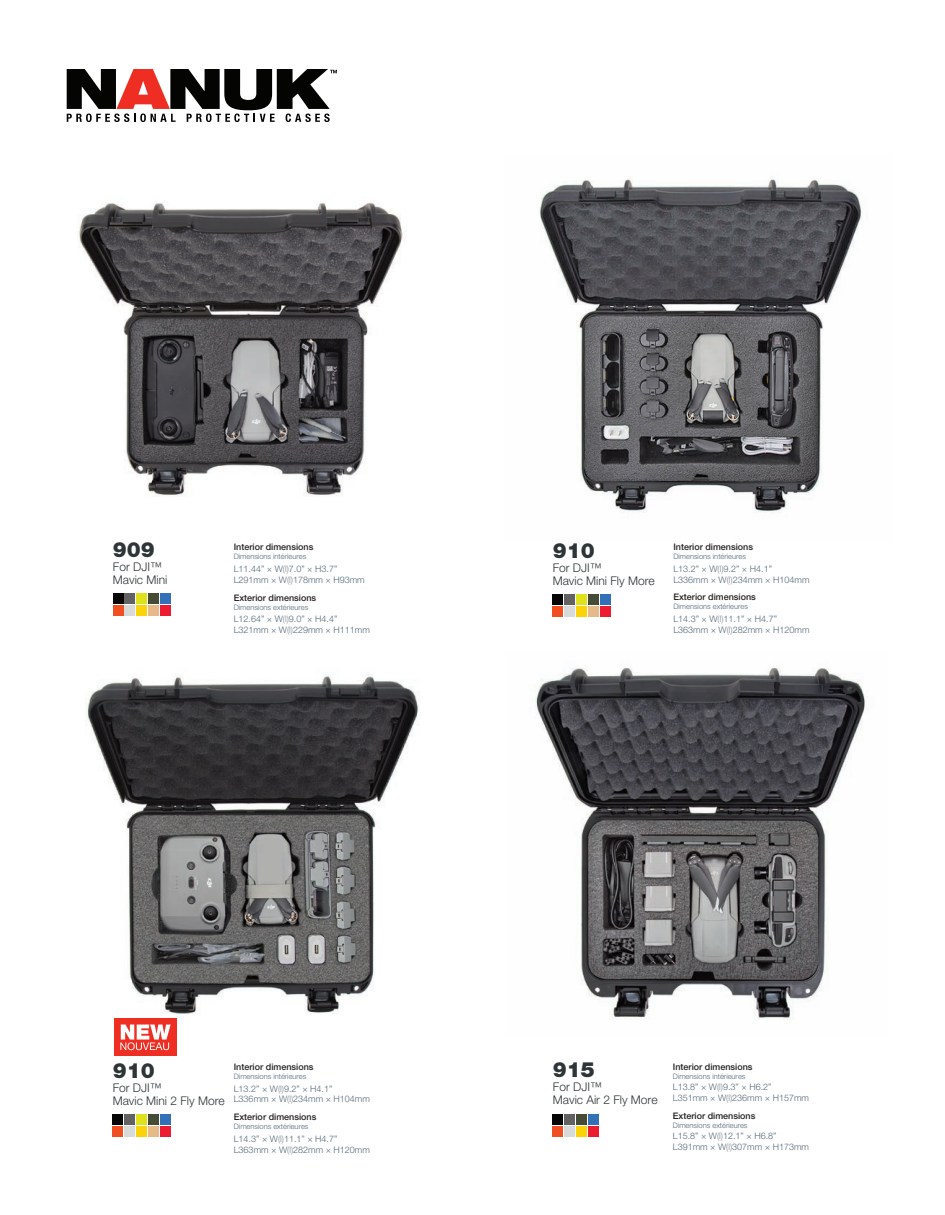
<style>
.page{position:relative;width:945px;height:1215px;background:#fff}
.page>*{position:absolute;margin:0;border:0;box-sizing:border-box;transform-origin:0 0}
.t1{font:900 21px "Helvetica Neue LT Std";color:#2e3537}
.t2{font:300 12px/13.5px "Helvetica Neue LT Std";color:#2e3537}
.t3{font:300 9px/10.8px "Helvetica Neue LT Std";color:#546a78}
.t4{font:500 9px "Helvetica Neue LT Std";color:#231f20}
.t5{font:300 7.5px "Helvetica Neue LT Std";color:#546a78}
.s1{color:#7f858a}
</style>
<div class="page">
<svg style="left:67px;top:69px;width:270px;height:53px"></svg>
<img style="left:539px;top:179px;width:323px;height:334px">
<div style="left:553px;top:594px;width:10px;height:11px;background:#040504"></div>
<div style="left:565px;top:594px;width:10px;height:11px;background:#626262"></div>
<div style="left:577px;top:594px;width:10px;height:11px;background:#dfe21a"></div>
<div style="left:588px;top:594px;width:11px;height:11px;background:#454b34"></div>
<div style="left:588px;top:606px;width:11px;height:11px;background:#e5ba88"></div>
<div style="left:553px;top:606px;width:10px;height:11px;background:#f04f22"></div>
<div style="left:565px;top:606px;width:10px;height:11px;background:#d7dad8"></div>
<div style="left:577px;top:606px;width:10px;height:11px;background:#fcd308"></div>
<div style="left:600px;top:594px;width:10px;height:11px;background:#3470b8"></div>
<div style="left:600px;top:606px;width:10px;height:11px;background:#ed1b32"></div>
<div style="left:553px;top:1115px;width:10px;height:10px;background:#040504"></div>
<div style="left:565px;top:1115px;width:10px;height:10px;background:#626262"></div>
<div style="left:577px;top:1115px;width:10px;height:10px;background:#454b34"></div>
<div style="left:577px;top:1127px;width:10px;height:10px;background:#fcd308"></div>
<div style="left:553px;top:1127px;width:10px;height:10px;background:#f04f22"></div>
<div style="left:565px;top:1127px;width:10px;height:10px;background:#d7dad8"></div>
<div style="left:588px;top:1115px;width:11px;height:10px;background:#3470b8"></div>
<div style="left:588px;top:1127px;width:11px;height:10px;background:#ed1b32"></div>
<div style="left:113px;top:1114px;width:10px;height:10px;background:#040504"></div>
<div style="left:125px;top:1114px;width:10px;height:10px;background:#626262"></div>
<div style="left:137px;top:1114px;width:10px;height:10px;background:#dfe21a"></div>
<div style="left:149px;top:1114px;width:10px;height:10px;background:#454b34"></div>
<div style="left:149px;top:1126px;width:10px;height:10px;background:#e5ba88"></div>
<div style="left:113px;top:1126px;width:10px;height:10px;background:#f04f22"></div>
<div style="left:125px;top:1126px;width:10px;height:10px;background:#d7dad8"></div>
<div style="left:137px;top:1126px;width:10px;height:10px;background:#fcd308"></div>
<div style="left:160px;top:1114px;width:10px;height:10px;background:#3470b8"></div>
<div style="left:160px;top:1126px;width:10px;height:10px;background:#ed1b32"></div>
<img style="left:79px;top:202px;width:324px;height:295px">
<img style="left:87px;top:674px;width:332px;height:345px">
<img style="left:535px;top:667px;width:332px;height:353px">
<div style="left:113px;top:593px;width:10px;height:10px;background:#040504"></div>
<div style="left:125px;top:593px;width:10px;height:10px;background:#626262"></div>
<div style="left:137px;top:593px;width:10px;height:10px;background:#dfe21a"></div>
<div style="left:149px;top:593px;width:10px;height:10px;background:#454b34"></div>
<div style="left:149px;top:605px;width:10px;height:10px;background:#e5ba88"></div>
<div style="left:113px;top:605px;width:10px;height:10px;background:#f04f22"></div>
<div style="left:125px;top:605px;width:10px;height:10px;background:#d7dad8"></div>
<div style="left:137px;top:605px;width:10px;height:10px;background:#fcd308"></div>
<div style="left:160px;top:593px;width:11px;height:10px;background:#3470b8"></div>
<div style="left:160px;top:605px;width:11px;height:10px;background:#ed1b32"></div>
<div style="left:114px;top:1019px;width:63px;height:37px;background:#ee2e22"></div>
<svg style="left:120px;top:1025px;width:51px;height:25px"></svg>
<h1 class="t1" style="left:113px;top:537px;width:44px">909</h1>
<h2 class="t2" style="left:113px;top:559px;width:56px">For DJI™<br>Mavic Mini</h2>
<p class="t4" style="left:234px;top:542px;width:81px">Interior dimensions</p>
<p class="t5" style="left:234px;top:552px;width:74px">Dimensions intérieures</p>
<p class="t3" style="left:234px;top:563px;width:133px">L11.44” × W<span class="s1">(l)</span>7.0” × H3.7”<br>L291mm × W<span class="s1">(l)</span>178mm × H93mm</p>
<p class="t4" style="left:234px;top:592px;width:84px">Exterior dimensions</p>
<p class="t5" style="left:234px;top:602px;width:76px">Dimensions extérieures</p>
<p class="t3" style="left:234px;top:614px;width:138px">L12.64” × W<span class="s1">(l)</span>9.0” × H4.4”<br>L321mm × W<span class="s1">(l)</span>229mm × H111mm</p>
<h1 class="t1" style="left:113px;top:1058px;width:44px">910</h1>
<h2 class="t2" style="left:113px;top:1080px;width:114px">For DJI™<br>Mavic Mini 2 Fly More</h2>
<p class="t4" style="left:234px;top:1061px;width:81px">Interior dimensions</p>
<p class="t5" style="left:234px;top:1072px;width:74px">Dimensions intérieures</p>
<p class="t3" style="left:234px;top:1083px;width:138px">L13.2” × W<span class="s1">(l)</span>9.2” × H4.1”<br>L336mm × W<span class="s1">(l)</span>234mm × H104mm</p>
<p class="t4" style="left:234px;top:1112px;width:84px">Exterior dimensions</p>
<p class="t5" style="left:234px;top:1122px;width:76px">Dimensions extérieures</p>
<p class="t3" style="left:234px;top:1133px;width:138px">L14.3” × W<span class="s1">(l)</span>11.1” × H4.7”<br>L363mm × W<span class="s1">(l)</span>282mm × H120mm</p>
<h1 class="t1" style="left:553px;top:538px;width:44px">910</h1>
<h2 class="t2" style="left:553px;top:561px;width:104px">For DJI™<br>Mavic Mini Fly More</h2>
<p class="t4" style="left:673px;top:541px;width:81px">Interior dimensions</p>
<p class="t5" style="left:673px;top:552px;width:74px">Dimensions intérieures</p>
<p class="t3" style="left:673px;top:563px;width:138px">L13.2” × W<span class="s1">(l)</span>9.2” × H4.1”<br>L336mm × W<span class="s1">(l)</span>234mm × H104mm</p>
<p class="t4" style="left:673px;top:592px;width:84px">Exterior dimensions</p>
<p class="t5" style="left:673px;top:602px;width:76px">Dimensions extérieures</p>
<p class="t3" style="left:673px;top:613px;width:138px">L14.3” × W<span class="s1">(l)</span>11.1” × H4.7”<br>L363mm × W<span class="s1">(l)</span>282mm × H120mm</p>
<h1 class="t1" style="left:553px;top:1057px;width:44px">915</h1>
<h2 class="t2" style="left:553px;top:1079px;width:106px">For DJI™<br>Mavic Air 2 Fly More</h2>
<p class="t4" style="left:673px;top:1062px;width:81px">Interior dimensions</p>
<p class="t5" style="left:673px;top:1072px;width:74px">Dimensions intérieures</p>
<p class="t3" style="left:673px;top:1081px;width:138px">L13.8” × W<span class="s1">(l)</span>9.3” × H6.2”<br>L351mm × W<span class="s1">(l)</span>236mm × H157mm</p>
<p class="t4" style="left:673px;top:1111px;width:84px">Exterior dimensions</p>
<p class="t5" style="left:673px;top:1121px;width:76px">Dimensions extérieures</p>
<p class="t3" style="left:673px;top:1130px;width:138px">L15.8” × W<span class="s1">(l)</span>12.1” × H6.8”<br>L391mm × W<span class="s1">(l)</span>307mm × H173mm</p>
</div>
